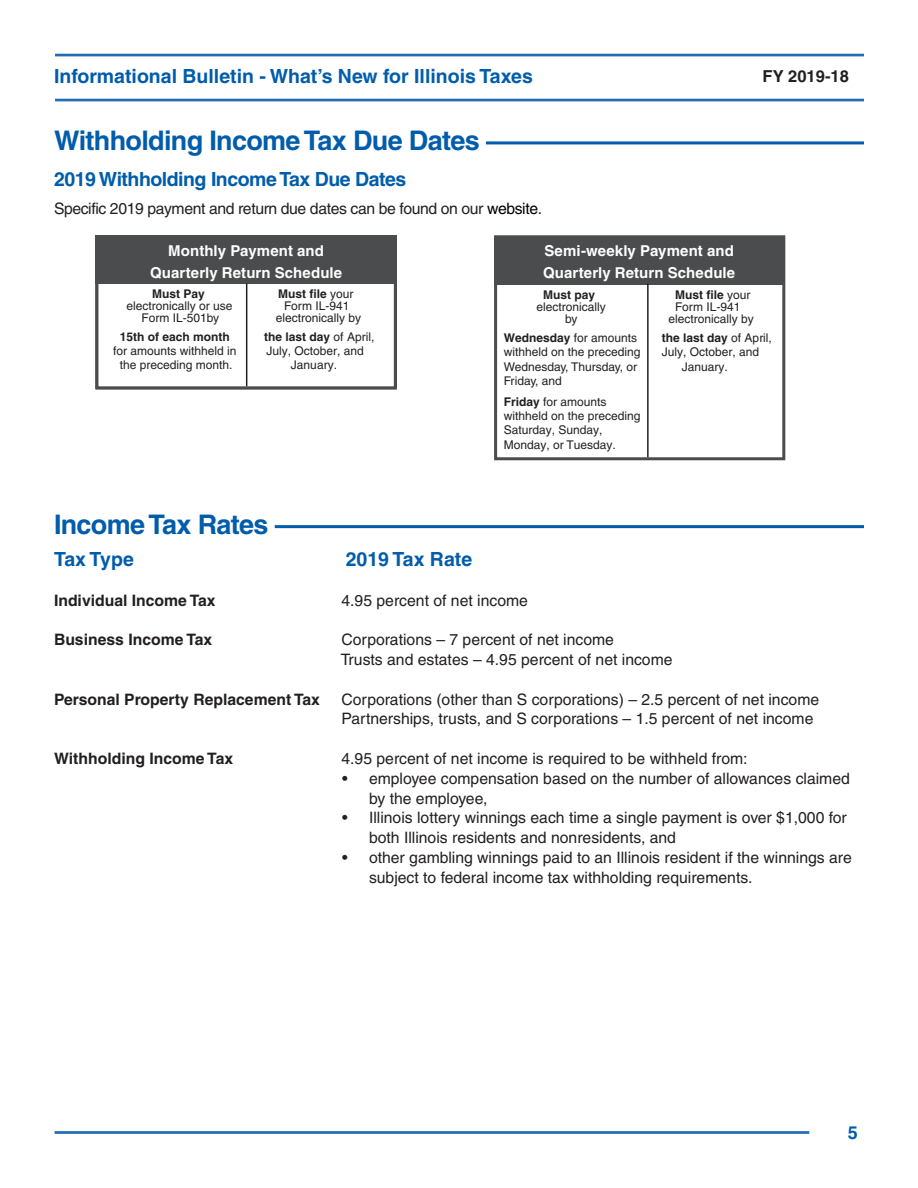
<style>
.page{position:relative;width:918px;height:1188px;background:#fff}
.page>*{position:absolute;margin:0;border:0;box-sizing:border-box;transform-origin:0 0}
.Indent_Body{font:700 27px "Helvetica";letter-spacing:-.025em;color:#015dab}
.Subhead{font:700 19.5px "Helvetica";color:#015dab}
.Subhead-2{font:700 19.5px "Helvetica";letter-spacing:-.025em;color:#015dab}
.Subhead-3{font:700 18px "Helvetica";color:#015dab}
.t1{font:700 16.5px "Helvetica";color:#231f20}
.t2{font:15.75px/19.8px "Helvetica";color:#231f20}
.t3{font:700 15.75px "Helvetica";color:#231f20}
.t4{font:15.75px "Helvetica";letter-spacing:-.025em;color:#231f20}
.Subhead_2{font:700 15px "Helvetica";letter-spacing:.005em;color:#fff}
.t5{font:12px/14.2px "Helvetica";color:#231f20}
.t6{font:700 12px "Helvetica";color:#231f20}
.s1{color:#000}
.s2{font-weight:400}
.s3{font-weight:700}
</style>
<div class="page">
<div style="left:95px;top:235px;width:302px;height:154px;border:3px solid #4b4c4d"></div>
<div style="left:95px;top:235px;width:302px;height:48px;background:#4b4c4d"></div>
<hr style="left:246px;top:283px;width:1px;height:103px;background:#231f20">
<div style="left:494px;top:235px;width:291px;height:225px;border:3px solid #4b4c4d"></div>
<div style="left:494px;top:237px;width:290px;height:48px;background:#4b4c4d"></div>
<hr style="left:486px;top:141px;width:378px;height:3px;background:#015dab">
<hr style="left:275px;top:525px;width:589px;height:3px;background:#015dab">
<hr style="left:55px;top:99px;width:809px;height:2px;background:#226cb5">
<hr style="left:55px;top:54px;width:809px;height:2px;background:#226cb5">
<hr style="left:55px;top:1131px;width:754px;height:3px;background:#226cb5">
<hr style="left:647px;top:283px;width:2px;height:174px;background:#231f20">
<p class="Subhead" style="left:54px;top:64px;width:481px">Informational Bulletin - What’s New for Illinois Taxes</p>
<p class="t1" style="left:763px;top:66px;width:88px">FY 2019-18</p>
<p class="Indent_Body" style="left:54px;top:124px;width:427px">Withholding IncomeTax Due Dates</p>
<p class="Subhead-2" style="left:54px;top:167px;width:354px">2019 Withholding IncomeTax Due Dates</p>
<p class="t4" style="left:54px;top:199px;width:490px">Specific 2019 payment and return due dates can be found on our <span class="s1">website</span>.</p>
<p class="Subhead_2" style="left:168px;top:241px;width:157px">Monthly Payment and</p>
<p class="Subhead_2" style="left:150px;top:264px;width:194px">Quarterly Return Schedule</p>
<p class="t6" style="left:152px;top:286px;width:54px">Must Pay</p>
<p class="t6" style="left:278px;top:286px;width:77px">Must file <span class="s2">your</span></p>
<p class="t5" style="left:126px;top:299px;width:108px">electronically or use</p>
<p class="t5" style="left:284px;top:299px;width:67px">Form IL-941</p>
<p class="t5" style="left:141px;top:311px;width:79px">Form IL-501by</p>
<p class="t5" style="left:276px;top:311px;width:87px">electronically by</p>
<p class="t6" style="left:120px;top:329px;width:112px">15th of each month</p>
<p class="t6" style="left:264px;top:329px;width:112px">the last day <span class="s2">of April,</span></p>
<p class="t5" style="left:113px;top:344px;width:125px">for amounts withheld in</p>
<p class="t5" style="left:267px;top:344px;width:99px">July, October, and</p>
<p class="t5" style="left:120px;top:358px;width:114px">the preceding month.</p>
<p class="t5" style="left:291px;top:358px;width:48px">January.</p>
<p class="Subhead_2" style="left:544px;top:241px;width:191px">Semi-weekly Payment and</p>
<p class="Subhead_2" style="left:543px;top:264px;width:194px">Quarterly Return Schedule</p>
<p class="t6" style="left:543px;top:288px;width:54px">Must pay</p>
<p class="t6" style="left:675px;top:288px;width:77px">Must file <span class="s2">your</span></p>
<p class="t5" style="left:537px;top:300px;width:71px">electronically</p>
<p class="t5" style="left:675px;top:300px;width:67px">Form IL-941</p>
<p class="t5" style="left:565px;top:312px;width:14px">by</p>
<p class="t5" style="left:668px;top:312px;width:87px">electronically by</p>
<p class="t5" style="left:504px;top:331px;width:135px"><span class="s3">Wednesday</span> for amounts</p>
<p class="t6" style="left:662px;top:330px;width:112px">the last day <span class="s2">of April,</span></p>
<p class="t5" style="left:504px;top:345px;width:138px">withheld on the preceding</p>
<p class="t5" style="left:662px;top:345px;width:99px">July, October, and</p>
<p class="t5" style="left:504px;top:359px;width:135px">Wednesday, Thursday, or</p>
<p class="t5" style="left:682px;top:359px;width:48px">January.</p>
<p class="t5" style="left:504px;top:373px;width:60px">Friday, and</p>
<p class="t5" style="left:504px;top:394px;width:138px"><span class="s3">Friday</span> for amounts withheld on the preceding</p>
<p class="t5" style="left:504px;top:423px;width:100px">Saturday, Sunday,</p>
<p class="t5" style="left:504px;top:437px;width:114px">Monday, or Tuesday.</p>
<p class="Indent_Body" style="left:54px;top:508px;width:216px">Income Tax Rates</p>
<p class="Subhead" style="left:54px;top:547px;width:81px">Tax Type</p>
<p class="Subhead" style="left:346px;top:547px;width:128px">2019 Tax Rate</p>
<p class="t3" style="left:54px;top:590px;width:163px">Individual Income Tax</p>
<p class="t2" style="left:342px;top:590px;width:188px">4.95 percent of net income</p>
<p class="t3" style="left:54px;top:630px;width:160px">Business Income Tax</p>
<p class="t2" style="left:342px;top:630px;width:274px">Corporations – 7 percent of net income</p>
<p class="t2" style="left:341px;top:649px;width:333px">Trusts and estates – 4.95 percent of net income</p>
<p class="t3" style="left:54px;top:689px;width:268px">Personal Property Replacement Tax</p>
<p class="t2" style="left:342px;top:689px;width:479px">Corporations (other than S corporations) – 2.5 percent of net income</p>
<p class="t2" style="left:342px;top:709px;width:473px">Partnerships, trusts, and S corporations – 1.5 percent of net income</p>
<p class="t3" style="left:54px;top:749px;width:181px">Withholding Income Tax</p>
<p class="t2" style="left:342px;top:748px;width:408px">4.95 percent of net income is required to be withheld from:</p>
<p class="t2" style="left:369px;top:768px;width:482px;text-indent:-27px">• employee compensation based on the number of allowances claimed by the employee,</p>
<p class="t2" style="left:369px;top:808px;width:479px;text-indent:-27px">• Illinois lottery winnings each time a single payment is over $1,000 for both Illinois residents and nonresidents, and</p>
<p class="t2" style="left:369px;top:847px;width:484px;text-indent:-27px">• other gambling winnings paid to an Illinois resident if the winnings are subject to federal income tax withholding requirements.</p>
<p class="Subhead-3" style="left:848px;top:1122px;width:12px">5</p>
</div>
